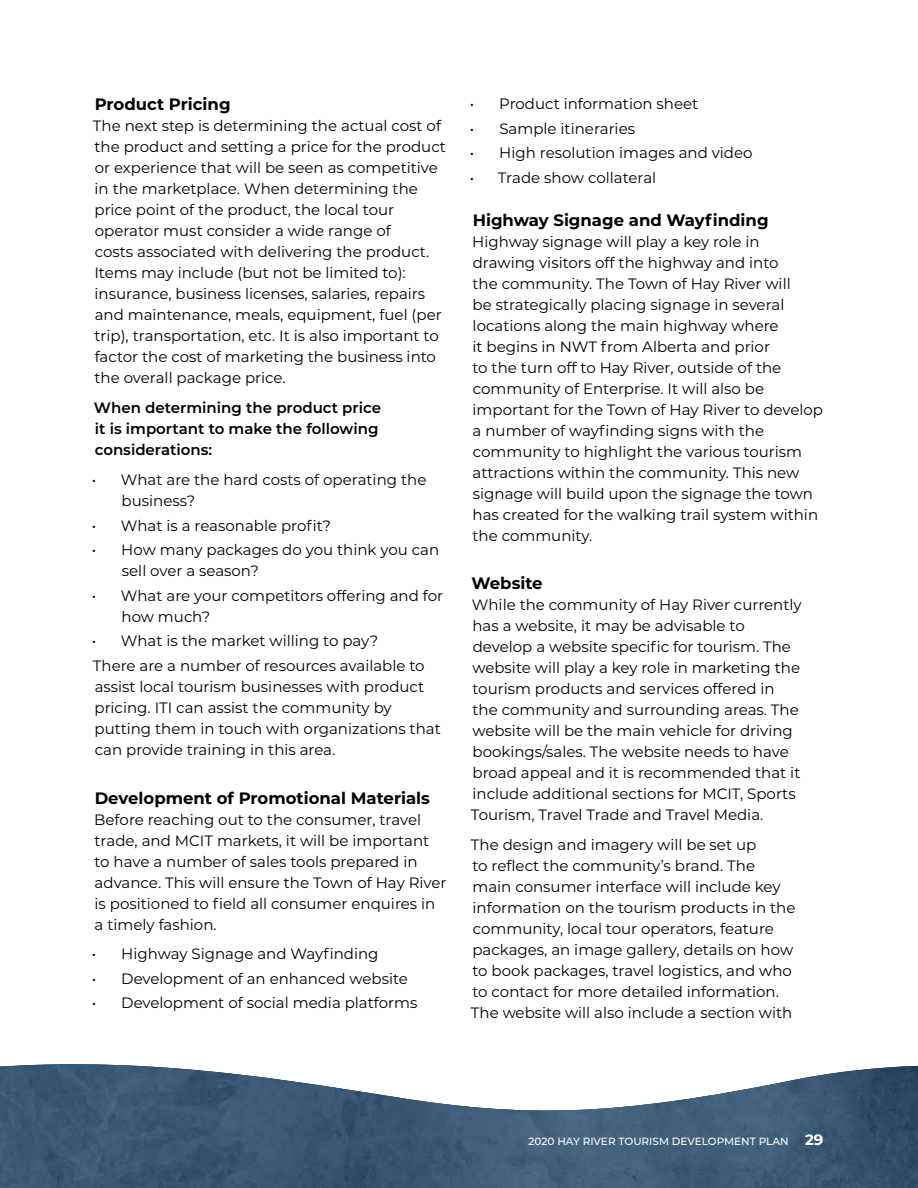
<style>
.page{position:relative;width:918px;height:1188px;background:#fff}
.page>*{position:absolute;margin:0;border:0;box-sizing:border-box;transform-origin:0 0}
.t1{font:700 16.5px "Montserrat";color:#000}
.t2{font:15px/21px "Montserrat";color:#000}
.t3{font:600 15px/21px "Montserrat";color:#000}
.t4{font:500 10.5px "Montserrat";color:#fff}
.s1{font-weight:700;font-size:15px}
</style>
<div class="page">
<svg style="left:0;top:1064px;width:918px;height:124px;fill:#3d5b77"></svg>
<p class="t1" style="left:95px;top:93px;width:137px">Product Pricing</p>
<p class="t2" style="left:93px;top:115px;width:355px">The next step is determining the actual cost of the product and setting a price for the product or experience that will be seen as competitive in the marketplace. When determining the price point of the product, the local tour operator must consider a wide range of<br>costs associated with delivering the product.<br>Items may include (but not be limited to): insurance, business licenses, salaries, repairs and maintenance, meals, equipment, fuel (per trip), transportation, etc. It is also important to factor the cost of marketing the business into the overall package price.</p>
<p class="t3" style="left:94px;top:397px;width:289px">When determining the product price it is important to make the following considerations:</p>
<p class="t2" style="left:122px;top:469px;width:306px;text-indent:-30px">• What are the hard costs of operating the business?</p>
<p class="t2" style="left:92px;top:514px;width:241px">• What is a reasonable profit?</p>
<p class="t2" style="left:122px;top:539px;width:319px;text-indent:-30px">• How many packages do you think you can sell over a season?</p>
<p class="t2" style="left:122px;top:584px;width:323px;text-indent:-30px">• What are your competitors offering and for how much?</p>
<p class="t2" style="left:92px;top:628px;width:335px;line-height:24.5px">• What is the market willing to pay?<br>There are a number of resources available to</p>
<p class="t2" style="left:95px;top:675px;width:348px">assist local tourism businesses with product pricing. ITI can assist the community by putting them in touch with organizations that can provide training in this area.</p>
<p class="t1" style="left:95px;top:786px;width:337px">Development of Promotional Materials</p>
<p class="t2" style="left:94px;top:808px;width:354px">Before reaching out to the consumer, travel trade, and MCIT markets, it will be important to have a number of sales tools prepared in advance. This will ensure the Town of Hay River is positioned to field all consumer enquires in a timely fashion.</p>
<p class="t2" style="left:92px;top:943px;width:288px">• Highway Signage and Wayfinding</p>
<p class="t2" style="left:92px;top:968px;width:318px">• Development of an enhanced website</p>
<p class="t2" style="left:92px;top:992px;width:327px">• Development of social media platforms</p>
<p class="t2" style="left:470px;top:93px;width:230px">• Product information sheet</p>
<p class="t2" style="left:470px;top:117px;width:167px">• Sample itineraries</p>
<p class="t2" style="left:470px;top:142px;width:284px">• High resolution images and video</p>
<p class="t2" style="left:470px;top:166px;width:188px">• Trade show collateral</p>
<p class="t1" style="left:473px;top:208px;width:297px">Highway Signage and Wayfinding</p>
<p class="t2" style="left:472px;top:230px;width:352px">Highway signage will play a key role in drawing visitors off the highway and into<br>the community. The Town of Hay River will<br>be strategically placing signage in several locations along the main highway where<br>it begins in NWT from Alberta and prior<br>to the turn off to Hay River, outside of the community of Enterprise. It will also be important for the Town of Hay River to develop a number of wayfinding signs with the community to highlight the various tourism attractions within the community. This new signage will build upon the signage the town has created for the walking trail system within the community.</p>
<p class="t1" style="left:472px;top:572px;width:73px">Website</p>
<p class="t2" style="left:471px;top:594px;width:332px">While the community of Hay River currently has a website, it may be advisable to develop a website specific for tourism. The website will play a key role in marketing the tourism products and services offered in the community and surrounding areas. The website will be the main vehicle for driving bookings/sales. The website needs to have broad appeal and it is recommended that it include additional sections for MCIT, Sports Tourism, Travel Trade and Travel Media.</p>
<p class="t2" style="left:471px;top:834px;width:326px">The design and imagery will be set up<br>to reflect the community’s brand. The main consumer interface will include key information on the tourism products in the community, local tour operators, feature packages, an image gallery, details on how to book packages, travel logistics, and who to contact for more detailed information.<br>The website will also include a section with</p>
<p class="t4" style="left:529px;top:1134px;width:296px">2020 HAY RIVER TOURISM DEVELOPMENT PLAN <span class="s1">29</span></p>
</div>
